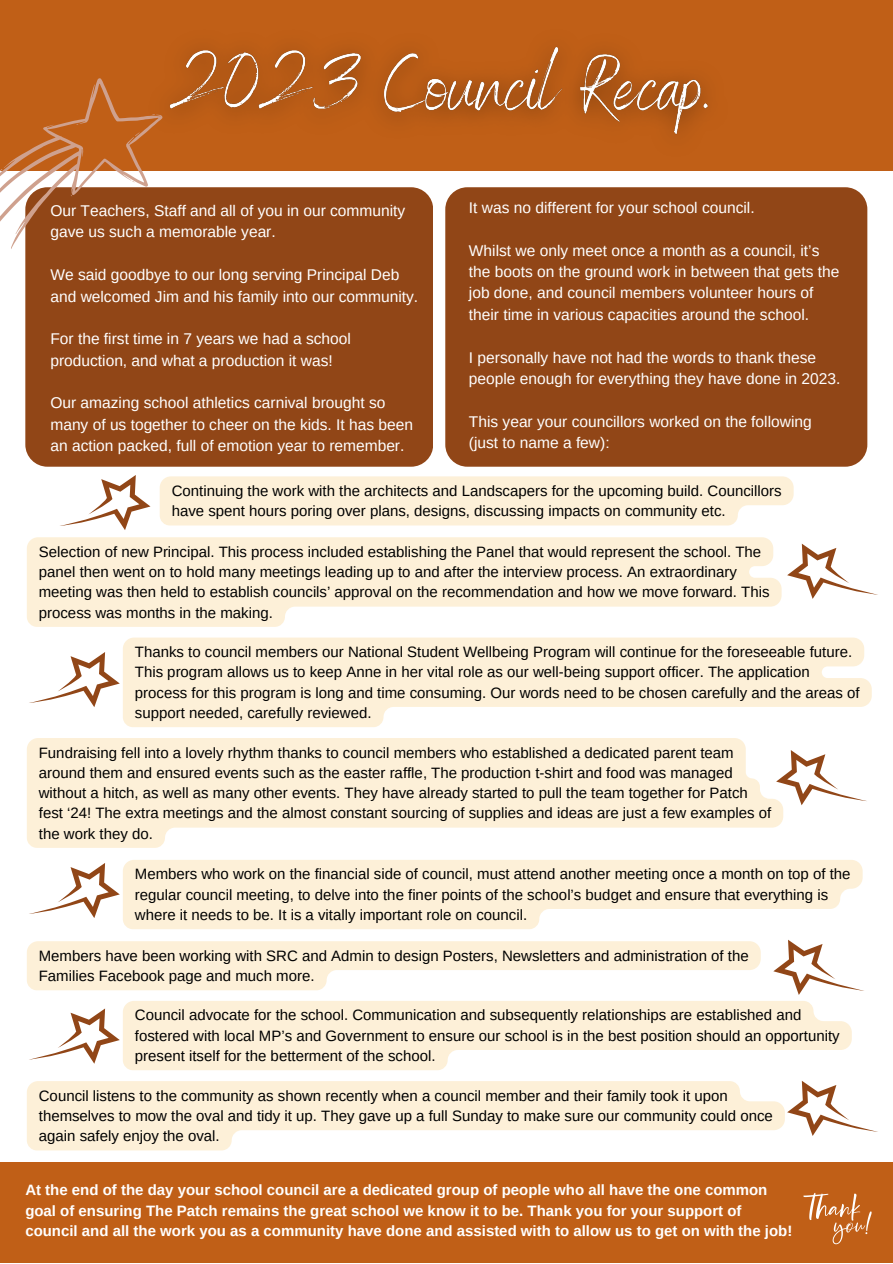
<style>
.page{position:relative;width:893px;height:1264px;background:#fff}
.page>*{position:absolute;margin:0;border:0;box-sizing:border-box;transform-origin:0 0}
.t1{font:15.6px/21.3px "Arimo";color:#fff}
.t2{font:15px/20.2px "Arimo";color:#000}
.t3{font:700 15px/20.2px "Arimo";color:#fff}
</style>
<div class="page">
<div style="left:25px;top:187px;width:408px;height:279px;background:#914617;border-radius:22px"></div>
<div style="left:0;top:0;width:892px;height:170px;background:#c05f17"></div>
<div style="left:445px;top:187px;width:422px;height:279px;background:#914617;border-radius:22px"></div>
<svg style="left:0;top:78px;width:162px;height:218px"></svg>
<svg style="left:60px;top:475px;width:90px;height:55px"></svg>
<svg style="left:787px;top:543px;width:91px;height:55px"></svg>
<svg style="left:29px;top:652px;width:91px;height:55px"></svg>
<svg style="left:783px;top:750px;width:84px;height:55px"></svg>
<svg style="left:29px;top:863px;width:91px;height:55px"></svg>
<svg style="left:773px;top:939px;width:91px;height:55px"></svg>
<svg style="left:29px;top:1008px;width:91px;height:55px"></svg>
<svg style="left:787px;top:1081px;width:91px;height:54px"></svg>
<div style="left:0;top:1162px;width:892px;height:100px;background:#c05f17"></div>
<svg style="left:803px;top:1192px;width:68px;height:52px"></svg>
<img style="left:135px;top:46px;width:608px;height:126px">
<div style="left:160px;top:476px;width:633px;height:49px;background:#fdf0d8"></div>
<svg style="left:27px;top:537px;width:754px;height:90px;fill:#fdf0d8"></svg>
<svg style="left:123px;top:637px;width:748px;height:90px;fill:#fdf0d8"></svg>
<svg style="left:27px;top:738px;width:756px;height:109px;fill:#fdf0d8"></svg>
<svg style="left:123px;top:860px;width:739px;height:69px;background:#fdf2dd"></svg>
<svg style="left:27px;top:941px;width:733px;height:49px"></svg>
<svg style="left:123px;top:1001px;width:728px;height:69px;fill:#fdf0d8"></svg>
<svg style="left:27px;top:1081px;width:757px;height:69px;fill:#fdf0d8"></svg>
<p class="t1" style="left:469px;top:197px;width:287px">It was no different for your school council.</p>
<p class="t1" style="left:469px;top:239px;width:372px">Whilst we only meet once a month as a council, it’s the boots on the ground work in between that gets the job done, and council members volunteer hours of their time in various capacities around the school.</p>
<p class="t1" style="left:469px;top:346px;width:373px">I personally have not had the words to thank these people enough for everything they have done in 2023.</p>
<p class="t1" style="left:469px;top:410px;width:344px">This year your councillors worked on the following (just to name a few):</p>
<p class="t2" style="left:172px;top:480px;width:611px">Continuing the work with the architects and Landscapers for the upcoming build. Councillors</p>
<p class="t2" style="left:172px;top:501px;width:555px">have spent hours poring over plans, designs, discussing impacts on community etc.</p>
<p class="t2" style="left:39px;top:541px;width:732px">Selection of new Principal. This process included establishing the Panel that would represent the school. The panel then went on to hold many meetings leading up to and after the interview process. An extraordinary meeting was then held to establish councils’ approval on the recommendation and how we move forward. This process was months in the making.</p>
<p class="t2" style="left:135px;top:641px;width:726px">Thanks to council members our National Student Wellbeing Program will continue for the foreseeable future.<br>This program allows us to keep Anne in her vital role as our well-being support officer. The application process for this program is long and time consuming. Our words need to be chosen carefully and the areas of support needed, carefully reviewed.</p>
<p class="t2" style="left:39px;top:742px;width:733px">Fundraising fell into a lovely rhythm thanks to council members who established a dedicated parent team around them and ensured events such as the easter raffle, The production t-shirt and food was managed without a hitch, as well as many other events. They have already started to pull the team together for Patch fest ‘24! The extra meetings and the almost constant sourcing of supplies and ideas are just a few examples of the work they do.</p>
<p class="t2" style="left:135px;top:864px;width:717px">Members who work on the financial side of council, must attend another meeting once a month on top of the regular council meeting, to delve into the finer points of the school’s budget and ensure that everything is where it needs to be. It is a vitally important role on council.</p>
<p class="t2" style="left:39px;top:945px;width:711px">Members have been working with SRC and Admin to design Posters, Newsletters and administration of the<br>Families Facebook page and much more.</p>
<p class="t2" style="left:135px;top:1005px;width:706px">Council advocate for the school. Communication and subsequently relationships are established and fostered with local MP’s and Government to ensure our school is in the best position should an opportunity present itself for the betterment of the school.</p>
<p class="t2" style="left:39px;top:1085px;width:735px">Council listens to the community as shown recently when a council member and their family took it upon themselves to mow the oval and tidy it up. They gave up a full Sunday to make sure our community could once again safely enjoy the oval.</p>
<p class="t1" style="left:50px;top:200px;width:356px">Our Teachers, Staff and all of you in our community gave us such a memorable year.</p>
<p class="t1" style="left:50px;top:264px;width:369px">We said goodbye to our long serving Principal Deb and welcomed Jim and his family into our community.</p>
<p class="t1" style="left:50px;top:328px;width:302px">For the first time in 7 years we had a school production, and what a production it was!</p>
<p class="t1" style="left:50px;top:392px;width:364px">Our amazing school athletics carnival brought so many of us together to cheer on the kids. It has been an action packed, full of emotion year to remember.</p>
<p class="t3" style="left:25px;top:1180px;width:768px">At the end of the day your school council are a dedicated group of people who all have the one common goal of ensuring The Patch remains the great school we know it to be. Thank you for your support of council and all the work you as a community have done and assisted with to allow us to get on with the job!</p>
</div>
